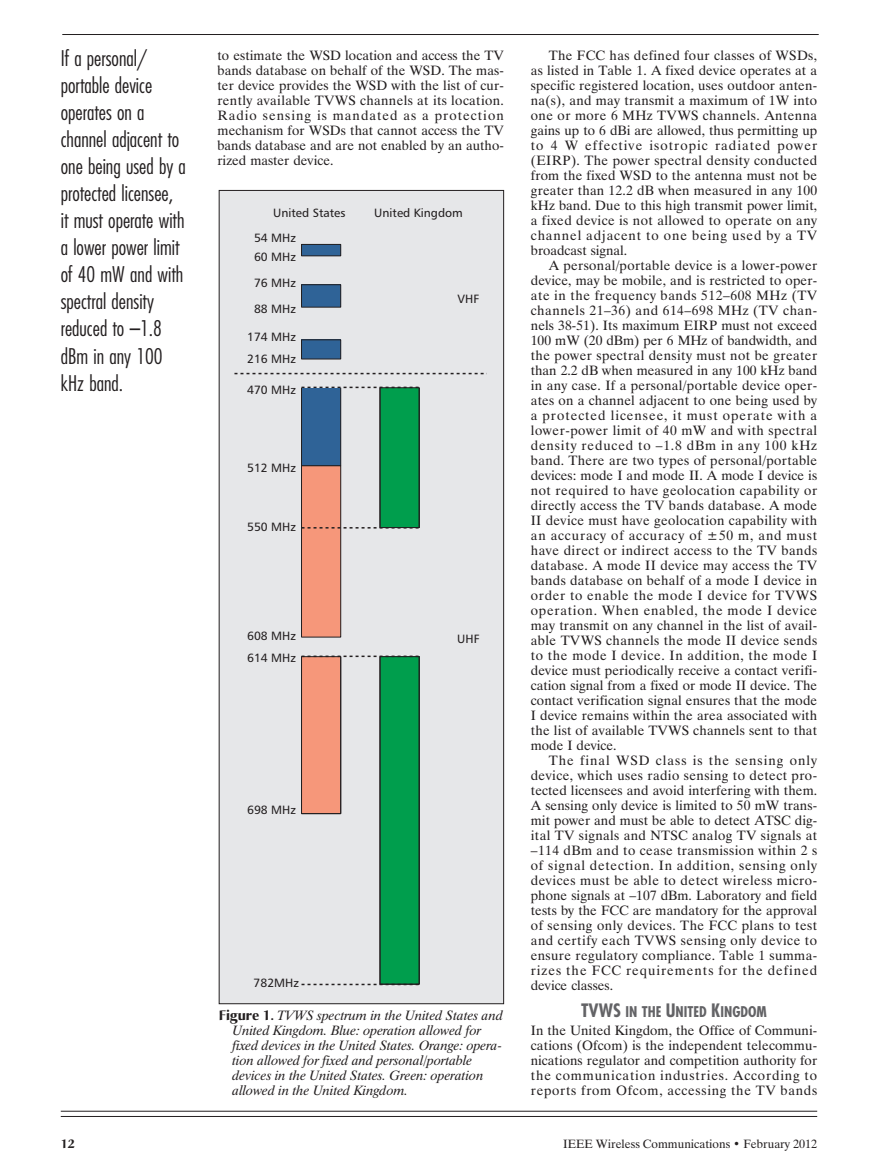
<style>
.page{position:relative;width:878px;height:1175px;background:#fff}
.page>*{position:absolute;margin:0;border:0;box-sizing:border-box;transform-origin:0 0}
.t1{font:300 condensed 21px/27px "Futura";color:#231f20}
.t2{font:700 condensed 14.4px "Futura";color:#636366}
.t3{font:13.5px/15px "Dutch 801 BT";letter-spacing:.015em;color:#231f20;text-align:justify}
.t4{font:italic 13.5px/15px "Dutch 801 BT";color:#231f20}
.t5{font:12px/18.3px "Humanist 777 BT Roman B";color:#231f20}
.t6{font:12px "Dutch 801 BT";color:#231f20}
.t7{font:700 12px "Christiana";color:#231f20}
.s1{font-size:18px}
.s2{font-family:"Christiana";font-weight:700;font-style:normal}
</style>
<div class="page">
<hr style="left:62px;top:34px;width:756px;height:1px;background:#231f20">
<hr style="left:61px;top:1116px;width:756px;height:1px;background:#231f20">
<hr style="left:61px;top:1110px;width:756px;height:1px;background:#231f20">
<div style="left:219px;top:191px;width:284px;height:812px;background:#e6e7e9"></div>
<div style="left:380px;top:656px;width:39px;height:328px;background:#009e4d"></div>
<div style="left:301px;top:656px;width:40px;height:157px;background:#f6977a"></div>
<div style="left:380px;top:388px;width:39px;height:139px;background:#009e4d"></div>
<div style="left:379px;top:387px;width:40px;height:141px;border:1px solid #231f20"></div>
<div style="left:301px;top:465px;width:40px;height:172px;background:#f6977a"></div>
<div style="left:301px;top:465px;width:40px;height:172px;border:1px solid #231f20"></div>
<svg style="left:234px;top:373px;width:253px;height:1px"></svg>
<div style="left:301px;top:244px;width:40px;height:12px;background:#2f6397"></div>
<div style="left:301px;top:244px;width:40px;height:12px;border:1px solid #231f20"></div>
<div style="left:301px;top:285px;width:40px;height:22px;background:#2f6397"></div>
<div style="left:301px;top:284px;width:40px;height:23px;border:1px solid #231f20"></div>
<div style="left:301px;top:340px;width:40px;height:19px;background:#2f6397"></div>
<div style="left:301px;top:339px;width:40px;height:20px;border:1px solid #231f20"></div>
<svg style="left:301px;top:386px;width:118px;height:2px"></svg>
<svg style="left:301px;top:527px;width:118px;height:1px"></svg>
<svg style="left:301px;top:655px;width:118px;height:2px"></svg>
<svg style="left:301px;top:983px;width:118px;height:2px"></svg>
<div style="left:301px;top:388px;width:40px;height:77px;background:#2f6397"></div>
<div style="left:301px;top:387px;width:40px;height:79px;border:1px solid #231f20"></div>
<hr style="left:379px;top:388px;width:1px;height:139px;background:#231f20">
<hr style="left:419px;top:388px;width:1px;height:139px;background:#231f20">
<div style="left:301px;top:656px;width:40px;height:158px;border:1px solid #231f20"></div>
<div style="left:379px;top:656px;width:40px;height:328px;border:1px solid #231f20"></div>
<h1 class="t1" style="left:61px;top:46px;width:127px">If a personal/ portable device operates on a channel adjacent to one being used by a protected licensee, it must operate with a lower power limit of 40 mW and with spectral density reduced to –1.8 dBm in any 100 kHz band.</h1>
<p class="t3" style="left:217px;top:49px;width:288px">to estimate the WSD location and access the TV bands database on behalf of the WSD. The mas&shy;ter device provides the WSD with the list of cur&shy;rently available TVWS channels at its location.<br>Radio sensing is mandated as a protection mechanism for WSDs that cannot access the TV bands database and are not enabled by an autho&shy;rized master device.</p>
<p class="t3" style="left:531px;top:49px;width:288px;text-indent:18px">The FCC has defined four classes of WSDs, as listed in Table 1. A fixed device operates at a specific registered location, uses outdoor anten&shy;na(s), and may transmit a maximum of 1W into one or more 6 MHz TVWS channels. Antenna gains up to 6 dBi are allowed, thus permitting up to 4 W effective isotropic radiated power (EIRP). The power spectral density conducted from the fixed WSD to the antenna must not be greater than 12.2 dB when measured in any 100 kHz band. Due to this high transmit power limit, a fixed device is not allowed to operate on any channel adjacent to one being used by a TV broadcast signal.</p>
<p class="t3" style="left:531px;top:259px;width:288px;text-indent:18px">A personal/portable device is a lower-power device, may be mobile, and is restricted to oper&shy;ate in the frequency bands 512–608 MHz (TV channels 21–36) and 614–698 MHz (TV chan&shy;nels 38-51). Its maximum EIRP must not exceed 100 mW (20 dBm) per 6 MHz of bandwidth, and the power spectral density must not be greater than 2.2 dB when measured in any 100 kHz band in any case. If a personal/portable device oper&shy;ates on a channel adjacent to one being used by a protected licensee, it must operate with a lower-power limit of 40 mW and with spectral density reduced to –1.8 dBm in any 100 kHz band. There are two types of personal/portable devices: mode I and mode II. A mode I device is not required to have geolocation capability or directly access the TV bands database. A mode II device must have geolocation capability with an accuracy of accuracy of ±50 m, and must have direct or indirect access to the TV bands database. A mode II device may access the TV bands database on behalf of a mode I device in order to enable the mode I device for TVWS operation. When enabled, the mode I device may transmit on any channel in the list of avail&shy;able TVWS channels the mode II device sends to the mode I device. In addition, the mode I device must periodically receive a contact verifi&shy;cation signal from a fixed or mode II device. The contact verification signal ensures that the mode I device remains within the area associated with the list of available TVWS channels sent to that mode I device.</p>
<p class="t3" style="left:531px;top:754px;width:288px;text-indent:18px">The final WSD class is the sensing only device, which uses radio sensing to detect pro&shy;tected licensees and avoid interfering with them.<br>A sensing only device is limited to 50 mW trans&shy;mit power and must be able to detect ATSC dig&shy;ital TV signals and NTSC analog TV signals at –114 dBm and to cease transmission within 2 s of signal detection. In addition, sensing only devices must be able to detect wireless micro&shy;phone signals at –107 dBm. Laboratory and field tests by the FCC are mandatory for the approval of sensing only devices. The FCC plans to test and certify each TVWS sensing only device to ensure regulatory compliance. Table 1 summa&shy;rizes the FCC requirements for the defined device classes.</p>
<p class="t2" style="left:581px;top:1005px;width:187px"><span class="s1">TVWS</span> IN THE <span class="s1">U</span>NITED <span class="s1">K</span>INGDOM</p>
<p class="t3" style="left:531px;top:1024px;width:288px">In the United Kingdom, the Office of Communi&shy;cations (Ofcom) is the independent telecommu&shy;nications regulator and competition authority for the communication industries. According to reports from Ofcom, accessing the TV bands</p>
<p class="t5" style="left:273px;top:205px;width:74px">United States</p>
<p class="t5" style="left:374px;top:205px;width:90px">United Kingdom</p>
<p class="t5" style="left:254px;top:230px;width:43px">54 MHz<br>60 MHz</p>
<p class="t5" style="left:254px;top:271px;width:43px;line-height:25.7px">76 MHz<br>88 MHz</p>
<p class="t5" style="left:247px;top:326px;width:50px;line-height:22.8px">174 MHz<br>216 MHz</p>
<p class="t5" style="left:247px;top:381px;width:50px">470 MHz</p>
<p class="t5" style="left:457px;top:290px;width:23px">VHF</p>
<p class="t5" style="left:247px;top:460px;width:50px">512 MHz</p>
<p class="t5" style="left:247px;top:518px;width:50px">550 MHz</p>
<p class="t5" style="left:247px;top:626px;width:50px;line-height:21.8px">608 MHz<br>614 MHz</p>
<p class="t5" style="left:457px;top:630px;width:24px">UHF</p>
<p class="t5" style="left:247px;top:802px;width:50px">698 MHz</p>
<p class="t5" style="left:253px;top:974px;width:47px">782MHz</p>
<p class="t4" style="left:232px;top:1009px;width:272px;text-indent:-14px"><span class="s2">Figure 1.</span> TVWS spectrum in the United States and United Kingdom. Blue: operation allowed for fixed devices in the United States. Orange: opera&shy;tion allowed for fixed and personal/portable devices in the United States. Green: operation allowed in the United Kingdom.</p>
<p class="t7" style="left:61px;top:1138px;width:15px">12</p>
<p class="t6" style="left:563px;top:1139px;width:255px">IEEE Wireless Communications • February 2012</p>
</div>
